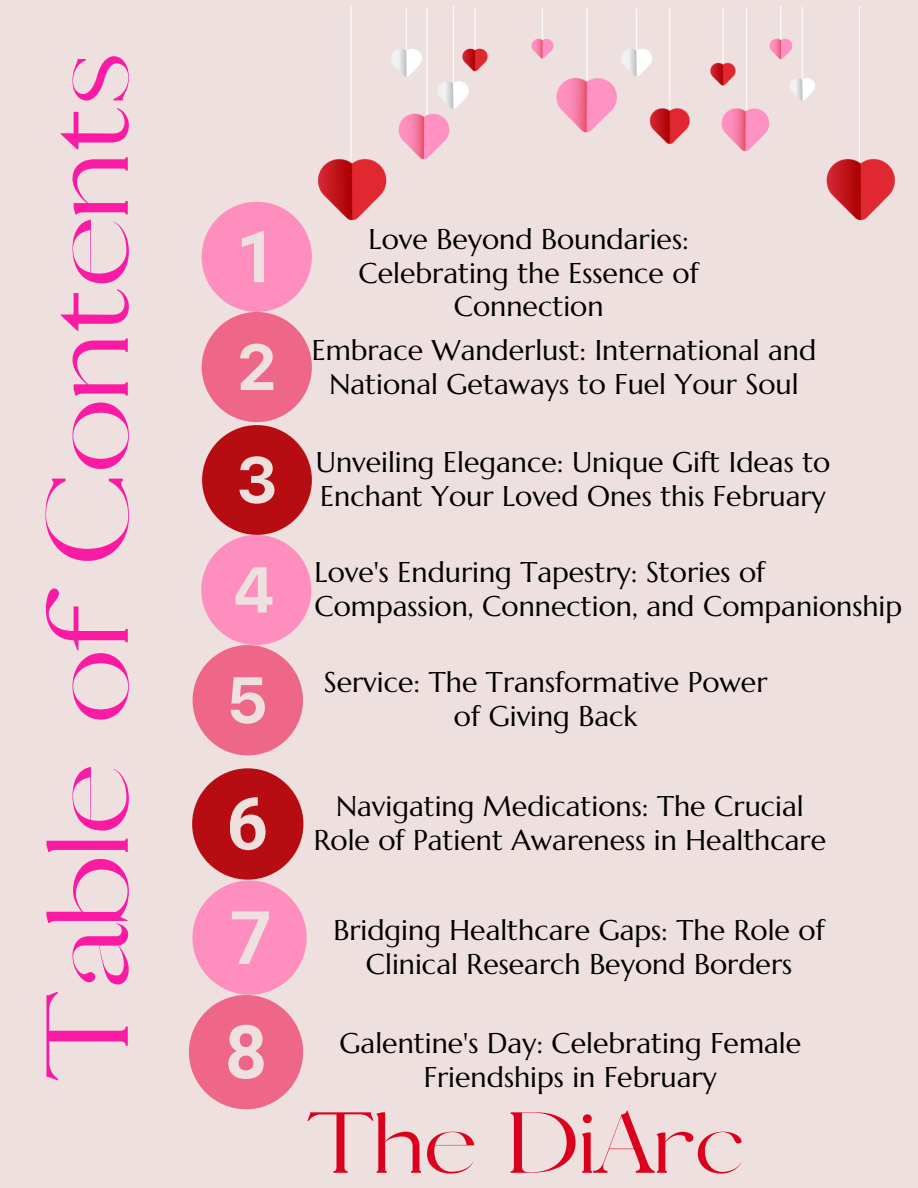
<style>
.page{position:relative;width:918px;height:1188px;background:#efe0e0}
.page>*{position:absolute;margin:0;border:0;box-sizing:border-box;transform-origin:0 0}
.t1{font:111px "Pierson";color:#fa1aa4}
.t2{font:82.5px "Pierson";color:#db001b}
.t3{font:28.5px/33.8px "Marcellus";color:#000;text-align:center}
</style>
<div class="page">
<img style="left:318px;top:7px;width:576px;height:213px">
<svg style="left:193px;top:202px;width:119px;height:553px"></svg>
<svg style="left:189px;top:768px;width:118px;height:341px"></svg>
<p class="t1" style="left:22px;top:1083px;width:1034px;rotate:-90deg">Table of Contents</p>
<p class="t3" style="left:359px;top:222px;width:342px">Love Beyond Boundaries:<br>Celebrating the Essence of<br>Connection</p>
<p class="t3" style="left:312px;top:333px;width:506px">Embrace Wanderlust: International and<br>National Getaways to Fuel Your Soul</p>
<p class="t3" style="left:316px;top:445px;width:516px;text-align:left">Unveiling Elegance: Unique Gift Ideas to<br>Enchant Your Loved Ones this February</p>
<p class="t3" style="left:315px;top:555px;width:589px;text-align:left">Love's Enduring Tapestry: Stories of<br>Compassion, Connection, and Companionship</p>
<p class="t3" style="left:324px;top:666px;width:445px">Service: The Transformative Power of Giving Back</p>
<p class="t3" style="left:314px;top:789px;width:514px">Navigating Medications: The Crucial<br>Role of Patient Awareness in Healthcare</p>
<p class="t3" style="left:333px;top:913px;width:493px">Bridging Healthcare Gaps: The Role of<br>Clinical Research Beyond Borders</p>
<p class="t3" style="left:339px;top:1026px;width:463px">Galentine's Day: Celebrating Female<br>Friendships in February</p>
<p class="t2" style="left:306px;top:1094px;width:440px">The DiArc</p>
</div>
